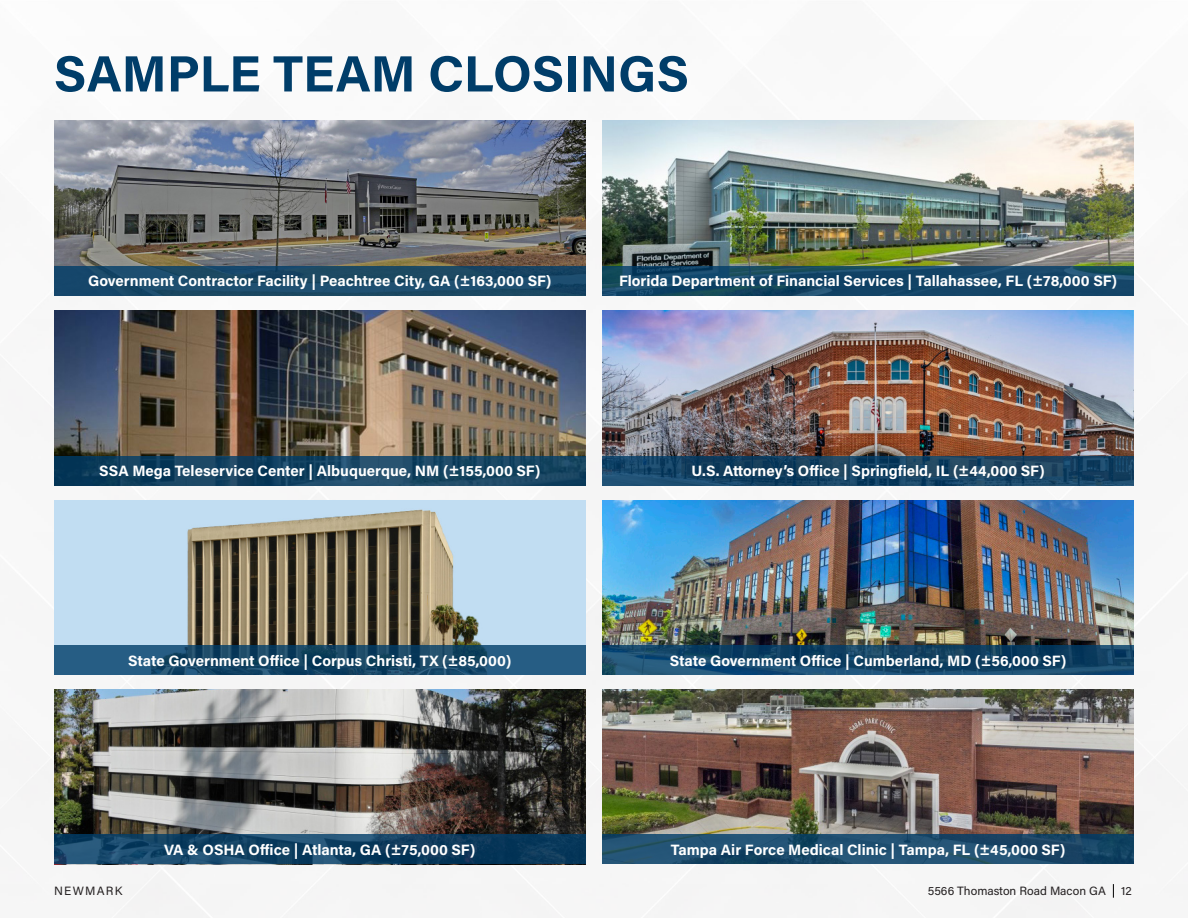
<style>
.page{position:relative;width:1188px;height:918px;background:#fff}
.page>*{position:absolute;margin:0;border:0;box-sizing:border-box;transform-origin:0 0}
.t1{font:700 51px "Acumin Pro";color:#003d69}
.t2{font:700 15px "Acumin Pro";color:#fff}
.t3{font:12px "Acumin Pro";color:#231f20}
.t4{font:12px "Acumin Pro";letter-spacing:.1em;color:#231f20}
</style>
<div class="page">
<div style="left:1px;top:120px;width:1187px;height:798px;background:#f6f6f6"></div>
<svg style="left:1113px;top:884px;width:1px;height:14px"></svg>
<img style="left:54px;top:121px;width:532px;height:145px">
<div style="left:54px;top:266px;width:532px;height:29px;background:#1c4967"></div>
<img style="left:602px;top:121px;width:532px;height:145px">
<svg style="left:602px;top:266px;width:532px;height:29px;background:#144766"></svg>
<img style="left:54px;top:311px;width:532px;height:145px">
<svg style="left:54px;top:456px;width:532px;height:29px;background:#144361"></svg>
<img style="left:602px;top:311px;width:532px;height:145px">
<svg style="left:602px;top:456px;width:532px;height:29px;background:#164262"></svg>
<img style="left:54px;top:500px;width:532px;height:146px">
<svg style="left:54px;top:646px;width:532px;height:29px;background:#1b4e70"></svg>
<img style="left:602px;top:500px;width:532px;height:146px">
<svg style="left:602px;top:646px;width:532px;height:29px;background:#144669"></svg>
<img style="left:54px;top:689px;width:532px;height:146px">
<svg style="left:54px;top:835px;width:532px;height:29px;background:#114163"></svg>
<img style="left:602px;top:689px;width:532px;height:146px">
<svg style="left:602px;top:835px;width:532px;height:29px;background:#1d4c6d"></svg>
<p class="t1" style="left:54px;top:38px;width:637px">SAMPLE TEAM CLOSINGS</p>
<p class="t2" style="left:88px;top:271px;width:465px">Government Contractor Facility | Peachtree City, GA (±163,000 SF)</p>
<p class="t2" style="left:619px;top:271px;width:500px">Florida Department of Financial Services | Tallahassee, FL (±78,000 SF)</p>
<p class="t2" style="left:99px;top:460px;width:443px">SSA Mega Teleservice Center | Albuquerque, NM (±155,000 SF)</p>
<p class="t2" style="left:692px;top:460px;width:355px">U.S. Attorney’s Office | Springfield, IL (±44,000 SF)</p>
<p class="t2" style="left:128px;top:650px;width:385px">State Government Office | Corpus Christi, TX (±85,000)</p>
<p class="t2" style="left:670px;top:650px;width:398px">State Government Office | Cumberland, MD (±56,000 SF)</p>
<p class="t2" style="left:164px;top:839px;width:313px">VA &amp; OSHA Office | Atlanta, GA (±75,000 SF)</p>
<p class="t2" style="left:671px;top:839px;width:396px">Tampa Air Force Medical Clinic | Tampa, FL (±45,000 SF)</p>
<p class="t4" style="left:54px;top:883px;width:70px">NEWMARK</p>
<p class="t3" style="left:928px;top:883px;width:180px">5566 Thomaston Road Macon GA</p>
<p class="t3" style="left:1121px;top:883px;width:12px">12</p>
</div>
